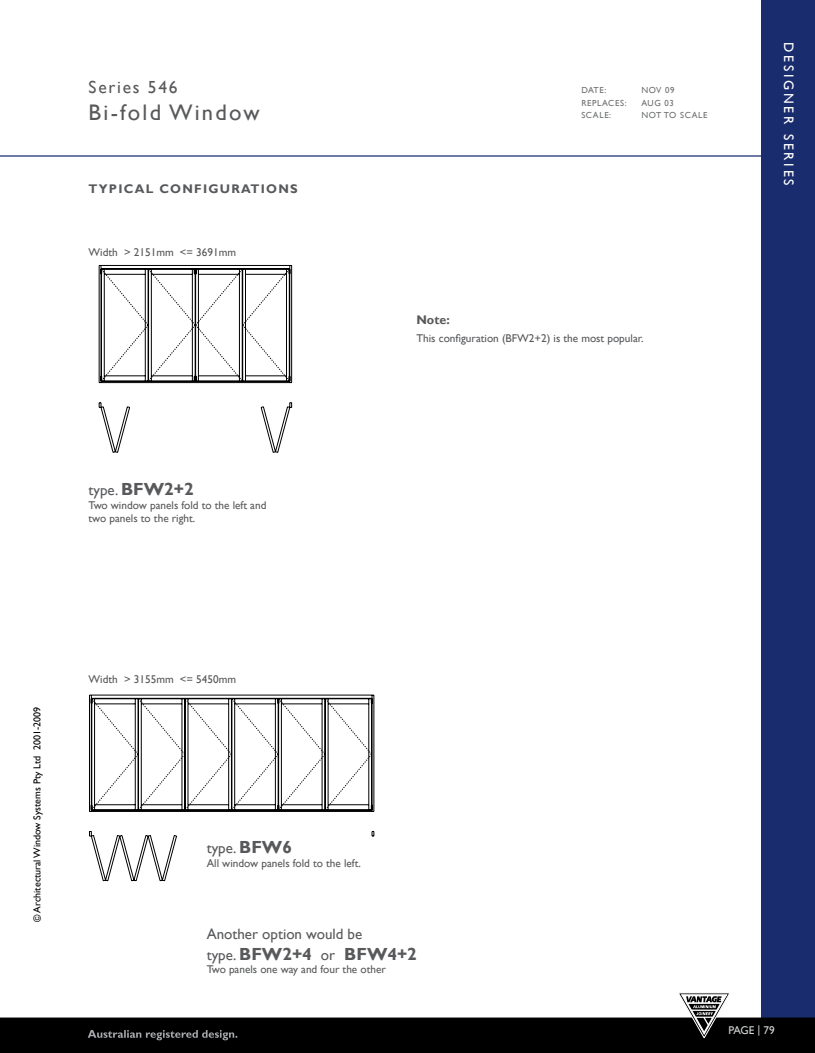
<style>
.page{position:relative;width:815px;height:1053px;background:#fff}
.page>*{position:absolute;margin:0;border:0;box-sizing:border-box;transform-origin:0 0}
.t1{font:22.5px "Gill Sans";letter-spacing:.1em;color:#58595b}
.t2{font:700 17.5px "Gill Sans";color:#58595b}
.t3{font:17.5px "Gill Sans";letter-spacing:.1em;color:#58595b}
.t4{font:15px "Gill Sans";color:#58595b}
.t5{font:13.75px "Gill Sans";letter-spacing:.2em;color:#fff}
.t6{font:700 12.5px "Gill Sans";letter-spacing:.1em;color:#58595b}
.t7{font:11.25px/13.5px "Gill Sans";color:#58595b}
.t8{font:11.25px "Gill Sans";letter-spacing:-.02em;color:#d1d3d4}
.t9{font:10px "Gill Sans";color:#000}
.t10{font:8.75px "Gill Sans";letter-spacing:.07em;color:#6d6f71}
.s1{font-weight:400;font-size:15px}
.s2{font-weight:700;font-size:17.5px}
</style>
<div class="page">
<div style="left:761px;top:0;width:54px;height:1052px;background:#192c6d"></div>
<hr style="left:0;top:155px;width:772px;height:2px;background:#192c6d">
<svg style="left:0;top:993px;width:815px;height:59px"></svg>
<svg style="left:99px;top:265px;width:193px;height:188px"></svg>
<svg style="left:101px;top:269px;width:189px;height:112px"></svg>
<svg style="left:89px;top:694px;width:285px;height:187px"></svg>
<svg style="left:91px;top:698px;width:281px;height:112px"></svg>
<h2 class="t3" style="left:89px;top:77px;width:91px">Series 546</h2>
<h1 class="t1" style="left:89px;top:100px;width:173px">Bi-fold Window</h1>
<p class="t6" style="left:89px;top:181px;width:211px">TYPICAL CONFIGURATIONS</p>
<p class="t7" style="left:89px;top:245px;width:149px">Width &gt; 2151mm &lt;= 3691mm</p>
<h2 class="t2" style="left:89px;top:479px;width:107px"><span class="s1">type.</span> BFW2+2</h2>
<p class="t7" style="left:89px;top:498px;width:179px">Two window panels fold to the left and two panels to the right.</p>
<p class="t10" style="left:581px;top:85px;width:13px">Date</p>
<p class="t10" style="left:604px;top:85px;width:3px">:</p>
<p class="t10" style="left:641px;top:85px;width:35px">NOV 09</p>
<p class="t10" style="left:581px;top:97px;width:13px">Replaces</p>
<p class="t10" style="left:625px;top:97px;width:12px">: aug</p>
<p class="t10" style="left:665px;top:97px;width:11px">03</p>
<p class="t10" style="left:581px;top:110px;width:12px">Scale</p>
<p class="t10" style="left:609px;top:110px;width:3px">:</p>
<p class="t10" style="left:641px;top:110px;width:46px">Notto scale</p>
<p class="t6" style="left:416px;top:312px;width:35px">Note:</p>
<p class="t7" style="left:416px;top:332px;width:229px">This configuration (BFW2+2) is the most popular.</p>
<p class="t5" style="left:797px;top:42px;width:145px;rotate:90deg">DESIGNER SERIES</p>
<p class="t9" style="left:31px;top:921px;width:216px;rotate:-90deg">© Architectural Window Systems Pty Ltd 2001-2009</p>
<p class="t7" style="left:89px;top:672px;width:149px">Width &gt; 3155mm &lt;= 5450mm</p>
<h3 class="t4" style="left:207px;top:839px;width:87px">type. <span class="s2">BFW6</span></h3>
<p class="t7" style="left:207px;top:856px;width:156px">All window panels fold to the left.</p>
<h3 class="t4" style="left:207px;top:924px;width:157px">Another option would be</h3>
<h2 class="t2" style="left:207px;top:943px;width:212px"><span class="s1">type.</span> BFW2+4 <span class="s1">or</span> BFW4+2</h2>
<p class="t7" style="left:207px;top:962px;width:181px">Two panels one way and four the other</p>
<p class="t8" style="left:729px;top:1023px;width:48px">PAGE | 79</p>
</div>
